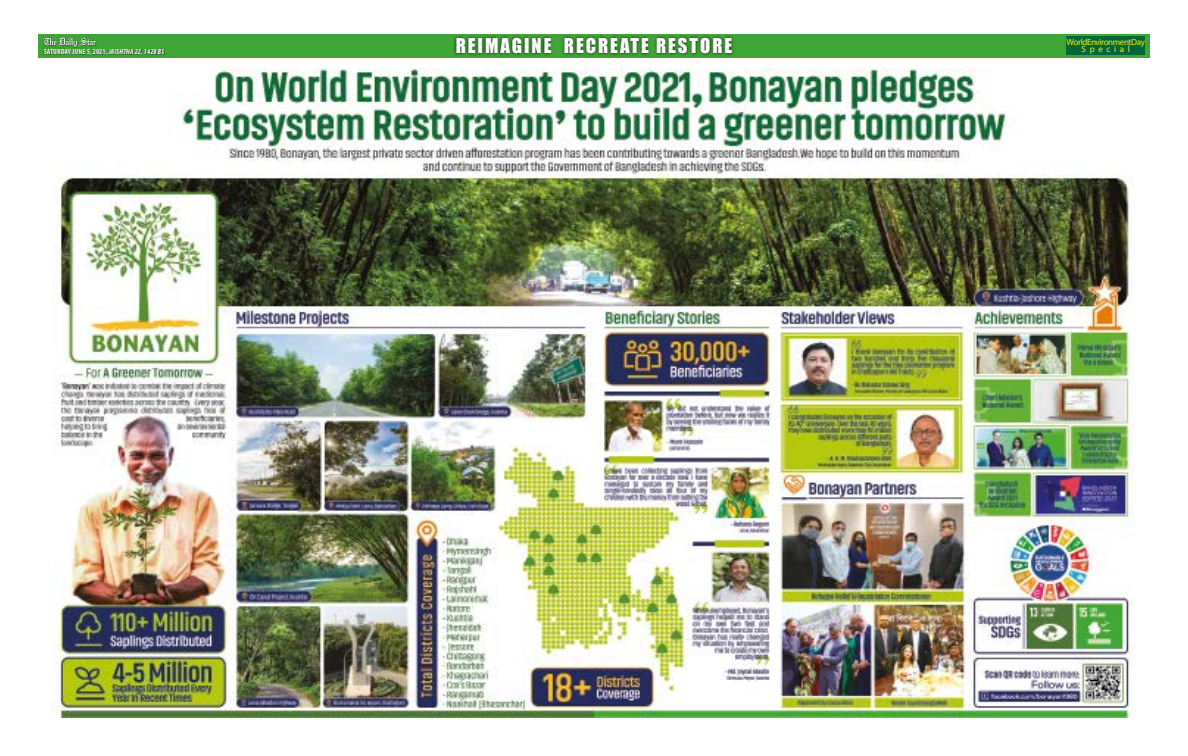
<style>
.page{position:relative;width:1188px;height:756px;background:#fff}
.page>*{position:absolute;margin:0;border:0;box-sizing:border-box;transform-origin:0 0}
.t1{font:18.75px "Impact";letter-spacing:.105em;color:#fff}
.t2{font:9px/7.5px "Myriad Pro";letter-spacing:-.045em;color:#fe0;text-align:center}
.t3{font:700 condensed 7.5px "Myriad Pro";letter-spacing:.02em;color:#fff}
.s1{font-style:italic}
</style>
<div class="page">
<img style="left:52px;top:68px;width:1082px;height:650px">
<div style="left:38px;top:34px;width:1112px;height:24px;background:#3fa535"></div>
<div style="left:42px;top:35px;width:56px;height:13px;background:#000;opacity:.75"></div>
<svg style="left:44px;top:37px;width:52px;height:10px"></svg>
<div style="left:43px;top:48px;width:122px;height:8px;background:#000;opacity:.75"></div>
<div style="left:453px;top:35px;width:282px;height:22px;background:#000;opacity:.75"></div>
<div style="left:1067px;top:37px;width:78px;height:18px;background:#00673a"></div>
<p class="t3" style="left:44px;top:49px;width:122px">SATURDAY JUNE 5, 2021, <span class="s1">JAISHTHA 22, 1428 BS</span></p>
<h1 class="t1" style="left:456px;top:36px;width:278px">REIMAGINE RECREATE RESTORE</h1>
<p class="t2" style="left:1067px;top:39px;width:80px">World Environment Day<br>Special</p>
</div>
